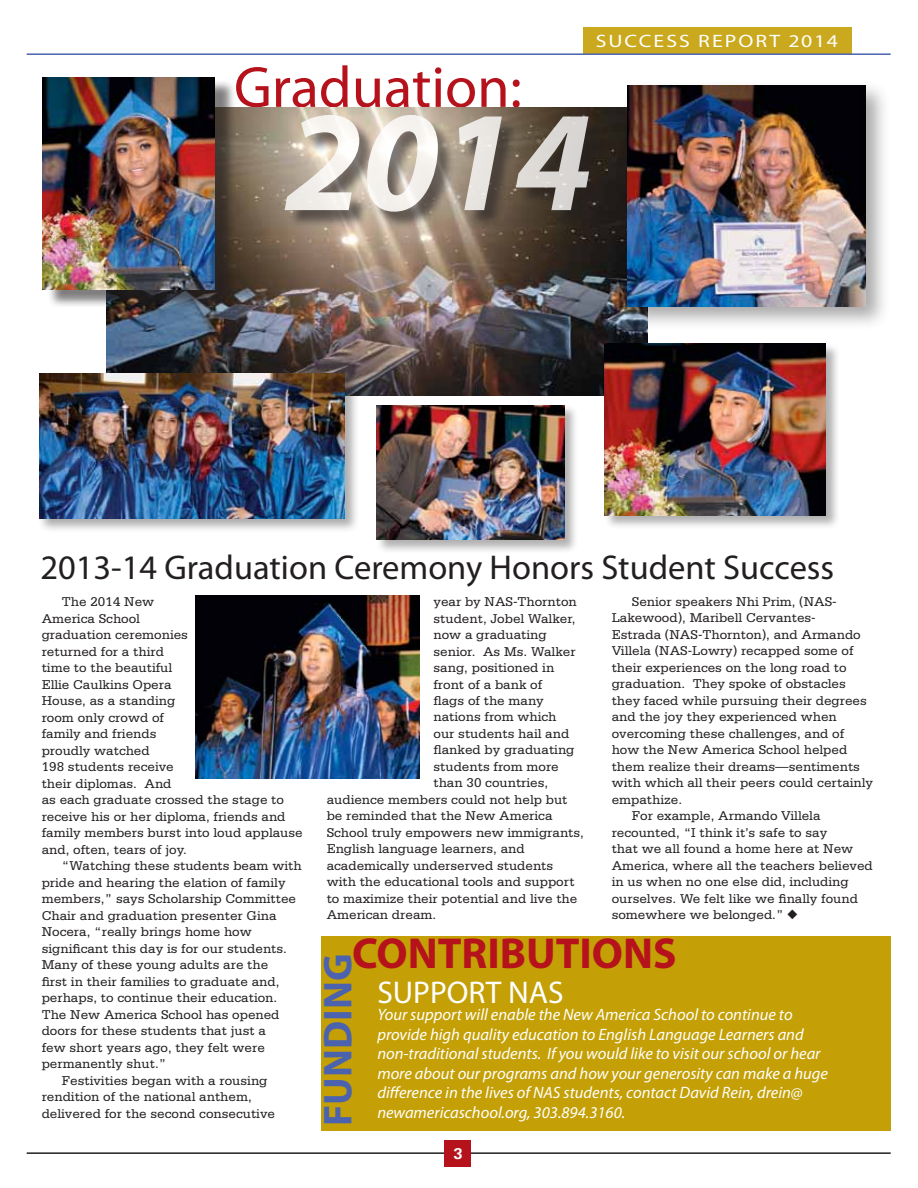
<style>
.page{position:relative;width:918px;height:1188px;background:#fff}
.page>*{position:absolute;margin:0;border:0;box-sizing:border-box;transform-origin:0 0}
.t1{font:italic 700 144px "Myriad Pro";color:#fff}
.t2{font:58.5px "Myriad Pro";color:#b5121b}
.t3{font:700 43.5px "Myriad";color:#b5121b}
.t4{font:700 40.5px "Myriad";color:#4b63ae}
.t5{font:34.5px "Myriad Pro";color:#231f20}
.t6{font:31.5px "Myriad Pro";color:#fff}
.t7{font:18px "Myriad Pro";letter-spacing:.095em;color:#fff;scale:1.21 1}
.t8{font:italic 16.5px/19.5px "Myriad Pro";color:#fff}
.t9{font:700 16.5px "Serifa";color:#fff}
.t10{font:13.5px/16.5px "Serifa";color:#231f20}
</style>
<div class="page">
<hr style="left:27px;top:1152px;width:864px;height:2px;background:#231f20">
<div style="left:584px;top:27px;width:268px;height:27px;background:#caa91f"></div>
<hr style="left:27px;top:53px;width:864px;height:2px;background:#4b63ae">
<div style="left:445px;top:1141px;width:26px;height:26px;background:#b5121b"></div>
<img style="left:106px;top:108px;width:541px;height:288px">
<div style="left:47px;top:80px;width:189px;height:228px;background:#231f20;opacity:.58"></div>
<img style="left:42px;top:77px;width:173px;height:213px">
<div style="left:38px;top:372px;width:321px;height:161px;background:#231f20;opacity:.37"></div>
<img style="left:39px;top:374px;width:305px;height:144px">
<div style="left:621px;top:80px;width:270px;height:251px;background:#231f20;opacity:.39"></div>
<img style="left:627px;top:86px;width:239px;height:220px">
<div style="left:603px;top:342px;width:237px;height:188px;background:#231f20;opacity:.35"></div>
<img style="left:604px;top:343px;width:222px;height:172px">
<div style="left:375px;top:404px;width:204px;height:150px;background:#231f20;opacity:.35"></div>
<img style="left:376px;top:405px;width:189px;height:134px">
<img style="left:196px;top:596px;width:224px;height:182px">
<div style="left:287px;top:117px;width:321px;height:113px;background:#231f20;opacity:.75"></div>
<div style="left:321px;top:936px;width:570px;height:195px;background:#c4a006"></div>
<h2 class="t2" style="left:234px;top:51px;width:289px">Graduation:</h2>
<h3 class="t7" style="left:596px;top:29px;width:202px">SUCCESS REPORT 2014</h3>
<h1 class="t1" style="left:285px;top:68px;width:309px">2014</h1>
<h3 class="t5" style="left:40px;top:547px;width:795px">2013-14 Graduation Ceremony Honors Student Success</h3>
<p class="t10" style="left:42px;top:593px;width:263px;text-indent:20px">The 2014 New<br>America School<br>graduation ceremonies<br>returned for a third<br>time to the beautiful<br>Ellie Caulkins Opera<br>House, as a standing<br>room only crowd of<br>family and friends<br>proudly watched<br>198 students receive<br>their diplomas. And<br>as each graduate crossed the stage to receive his or her diploma, friends and family members burst into loud applause and, often, tears of joy.</p>
<p class="t10" style="left:62px;top:857px;width:241px">“Watching these students beam with</p>
<p class="t10" style="left:42px;top:874px;width:245px">pride and hearing the elation of family</p>
<p class="t10" style="left:42px;top:890px;width:256px">members,” says Scholarship Committee</p>
<p class="t10" style="left:42px;top:907px;width:236px">Chair and graduation presenter Gina</p>
<p class="t10" style="left:42px;top:923px;width:212px">Nocera, “really brings home how</p>
<p class="t10" style="left:42px;top:940px;width:247px">significant this day is for our students.</p>
<p class="t10" style="left:42px;top:956px;width:228px">Many of these young adults are the</p>
<p class="t10" style="left:42px;top:973px;width:239px">first in their families to graduate and,</p>
<p class="t10" style="left:42px;top:989px;width:237px">perhaps, to continue their education.</p>
<p class="t10" style="left:42px;top:1006px;width:239px">The New America School has opened</p>
<p class="t10" style="left:42px;top:1022px;width:226px">doors for these students that just a</p>
<p class="t10" style="left:42px;top:1039px;width:225px">few short years ago, they felt were</p>
<p class="t10" style="left:42px;top:1055px;width:126px">permanently shut.”</p>
<p class="t10" style="left:62px;top:1072px;width:207px">Festivities began with a rousing</p>
<p class="t10" style="left:42px;top:1088px;width:212px">rendition of the national anthem,</p>
<p class="t10" style="left:42px;top:1105px;width:235px">delivered for the second consecutive</p>
<p class="t10" style="left:433px;top:593px;width:145px">year by NAS-Thornton</p>
<p class="t10" style="left:433px;top:610px;width:144px">student, Jobel Walker,</p>
<p class="t10" style="left:433px;top:626px;width:115px">now a graduating</p>
<p class="t10" style="left:433px;top:643px;width:144px">senior. As Ms. Walker</p>
<p class="t10" style="left:433px;top:659px;width:122px">sang, positioned in</p>
<p class="t10" style="left:433px;top:676px;width:110px">front of a bank of</p>
<p class="t10" style="left:433px;top:692px;width:112px">flags of the many</p>
<p class="t10" style="left:433px;top:709px;width:125px">nations from which</p>
<p class="t10" style="left:433px;top:725px;width:137px">our students hail and</p>
<p class="t10" style="left:433px;top:742px;width:143px">flanked by graduating</p>
<p class="t10" style="left:433px;top:758px;width:127px">students from more</p>
<p class="t10" style="left:433px;top:775px;width:116px">than 30 countries,</p>
<p class="t10" style="left:327px;top:791px;width:242px">audience members could not help but</p>
<p class="t10" style="left:327px;top:808px;width:227px">be reminded that the New America</p>
<p class="t10" style="left:327px;top:824px;width:259px">School truly empowers new immigrants,</p>
<p class="t10" style="left:327px;top:841px;width:200px">English language learners, and</p>
<p class="t10" style="left:327px;top:857px;width:228px">academically underserved students</p>
<p class="t10" style="left:327px;top:874px;width:249px">with the educational tools and support</p>
<p class="t10" style="left:327px;top:890px;width:252px">to maximize their potential and live the</p>
<p class="t10" style="left:327px;top:907px;width:111px">American dream.</p>
<p class="t10" style="left:632px;top:593px;width:206px">Senior speakers Nhi Prim, (NAS-</p>
<p class="t10" style="left:612px;top:610px;width:206px">Lakewood), Maribell Cervantes-</p>
<p class="t10" style="left:612px;top:626px;width:251px">Estrada (NAS-Thornton), and Armando</p>
<p class="t10" style="left:612px;top:643px;width:243px">Villela (NAS-Lowry) recapped some of</p>
<p class="t10" style="left:612px;top:659px;width:236px">their experiences on the long road to</p>
<p class="t10" style="left:612px;top:676px;width:236px">graduation. They spoke of obstacles</p>
<p class="t10" style="left:612px;top:692px;width:257px">they faced while pursuing their degrees</p>
<p class="t10" style="left:612px;top:709px;width:227px">and the joy they experienced when</p>
<p class="t10" style="left:612px;top:725px;width:234px">overcoming these challenges, and of</p>
<p class="t10" style="left:612px;top:742px;width:237px">how the New America School helped</p>
<p class="t10" style="left:612px;top:758px;width:250px">them realize their dreams—sentiments</p>
<p class="t10" style="left:612px;top:775px;width:263px">with which all their peers could certainly</p>
<p class="t10" style="left:612px;top:791px;width:72px">empathize.</p>
<p class="t10" style="left:632px;top:808px;width:190px">For example, Armando Villela</p>
<p class="t10" style="left:612px;top:824px;width:217px">recounted, “I think it’s safe to say</p>
<p class="t10" style="left:612px;top:841px;width:243px">that we all found a home here at New</p>
<p class="t10" style="left:612px;top:857px;width:263px">America, where all the teachers believed</p>
<p class="t10" style="left:612px;top:874px;width:239px">in us when no one else did, including</p>
<p class="t10" style="left:612px;top:890px;width:248px">ourselves. We felt like we finally found</p>
<p class="t10" style="left:612px;top:907px;width:188px">somewhere we belonged.” ◆</p>
<h3 class="t3" style="left:352px;top:931px;width:326px">CONTRIBUTIONS</h3>
<h3 class="t4" style="left:317px;top:1126px;width:174px;rotate:-90deg">FUNDING</h3>
<h3 class="t6" style="left:377px;top:973px;width:188px">SUPPORT NAS</h3>
<p class="t8" style="left:377px;top:1005px;width:452px">Your support will enable the New America School to continue to provide high quality education to English Language Learners and non-traditional students. If you would like to visit our school or hear more about our programs and how your generosity can make a huge difference in the lives of NAS students, contact David Rein, drein@ newamericaschool.org, 303.894.3160.</p>
<p class="t9" style="left:453px;top:1144px;width:11px">3</p>
</div>
